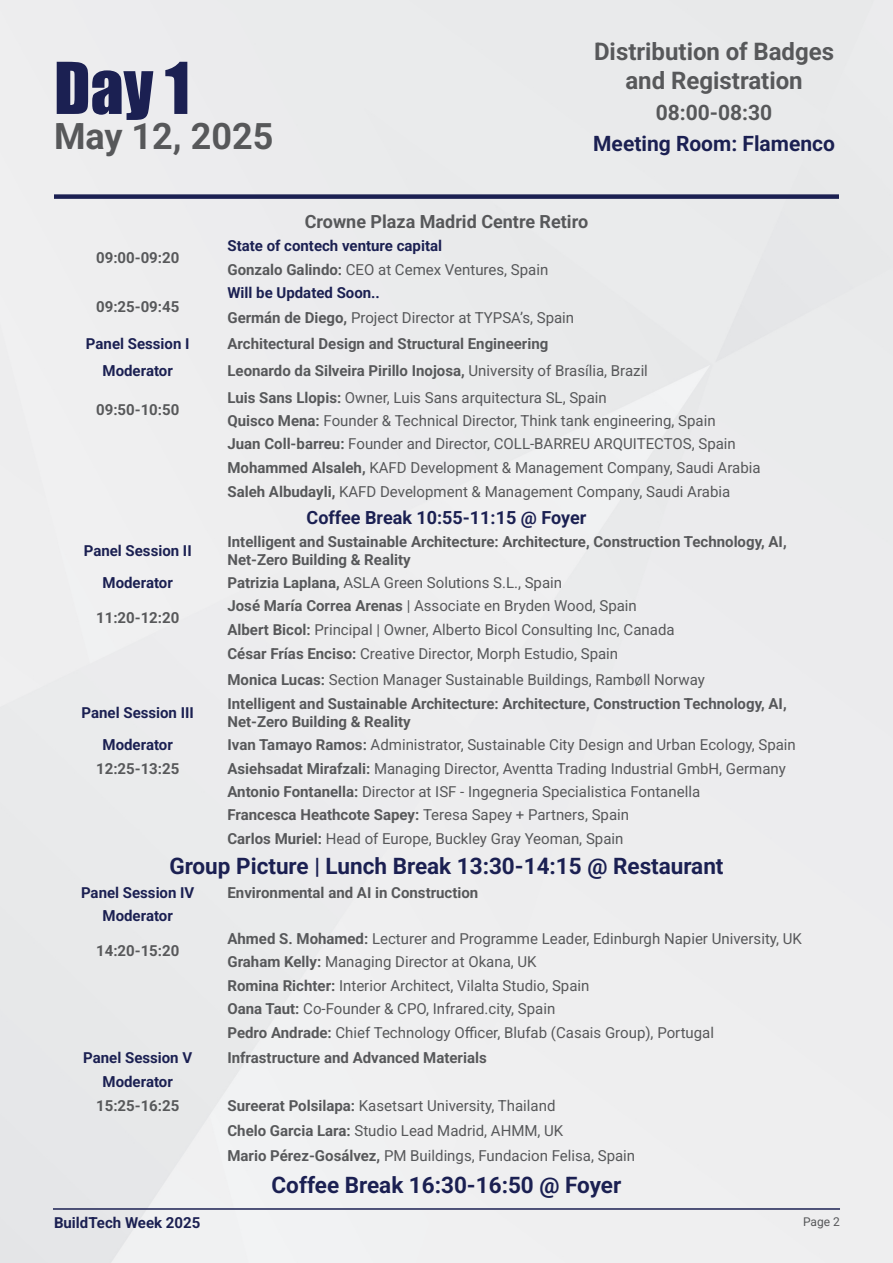
<style>
.page{position:relative;width:893px;height:1263px;background:#fff}
.page>*{position:absolute;margin:0;border:0;box-sizing:border-box;transform-origin:0 0}
.t1{font:66px "Impact";color:#1b2052}
.t2{font:700 36px "Roboto";color:#57585a}
.t3{font:700 24px/28.8px "Roboto";color:#57585a;text-align:center}
.t4{font:700 22.5px "Roboto";color:#1b2052}
.t5{font:700 21px "Roboto";color:#1b2052}
.t6{font:700 21px "Roboto";color:#57585a}
.t7{font:700 18px "Roboto";color:#57585a}
.t8{font:700 18px "Roboto";color:#1b2052}
.t9{font:15px "Roboto";color:#57585a}
.t10{font:700 15px/18px "Roboto";color:#57585a}
.t11{font:700 15px "Roboto";color:#1b2052}
.t12{font:12px "Roboto";color:#57585a}
.s1{font-weight:700}
.s2{font-weight:400}
</style>
<div class="page">
<hr style="left:53px;top:1208px;width:787px;height:2px;background:#1b2052">
<div style="left:54px;top:194px;width:785px;height:5px;background:#1b2052"></div>
<p class="t1" style="left:54px;top:37px;width:138px">Day 1</p>
<p class="t2" style="left:54px;top:111px;width:221px">May 12, 2025</p>
<p class="t3" style="left:594px;top:36px;width:242px">Distribution of Badges and Registration</p>
<p class="t6" style="left:656px;top:98px;width:118px">08:00-08:30</p>
<p class="t5" style="left:593px;top:129px;width:243px">Meeting Room: Flamenco</p>
<p class="t7" style="left:305px;top:209px;width:285px">Crowne Plaza Madrid Centre Retiro</p>
<p class="t10" style="left:96px;top:248px;width:85px">09:00-09:20</p>
<p class="t10" style="left:96px;top:297px;width:85px">09:25-09:45</p>
<p class="t11" style="left:227px;top:235px;width:216px">State of contech venture capital</p>
<p class="t9" style="left:227px;top:259px;width:322px"><span class="s1">Gonzalo Galindo:</span> CEO at Cemex Ventures, Spain</p>
<p class="t11" style="left:227px;top:282px;width:154px">Will be Updated Soon..</p>
<p class="t9" style="left:227px;top:307px;width:348px"><span class="s1">Germán de Diego,</span> Project Director at TYPSA’s, Spain</p>
<p class="t11" style="left:86px;top:333px;width:105px">Panel Session I</p>
<p class="t10" style="left:227px;top:334px;width:322px">Architectural Design and Structural Engineering</p>
<p class="t11" style="left:103px;top:360px;width:72px">Moderator</p>
<p class="t10" style="left:227px;top:361px;width:422px">Leonardo da Silveira Pirillo Inojosa, <span class="s2">University of Brasília, Brazil</span></p>
<p class="t10" style="left:96px;top:400px;width:85px">09:50-10:50</p>
<p class="t9" style="left:227px;top:387px;width:381px"><span class="s1">Luis Sans Llopis:</span> Owner, Luis Sans arquitectura SL, Spain</p>
<p class="t9" style="left:227px;top:410px;width:490px"><span class="s1">Quisco Mena:</span> Founder &amp; Technical Director, Think tank engineering, Spain</p>
<p class="t9" style="left:227px;top:434px;width:510px"><span class="s1">Juan Coll-barreu:</span> Founder and Director, COLL-BARREU ARQUITECTOS, Spain</p>
<p class="t9" style="left:227px;top:457px;width:535px"><span class="s1">Mohammed Alsaleh,</span> KAFD Development &amp; Management Company, Saudi Arabia</p>
<p class="t9" style="left:227px;top:481px;width:504px"><span class="s1">Saleh Albudayli,</span> KAFD Development &amp; Management Company, Saudi Arabia</p>
<p class="t8" style="left:307px;top:505px;width:281px">Coffee Break 10:55-11:15 @ Foyer</p>
<p class="t11" style="left:84px;top:540px;width:109px">Panel Session II</p>
<p class="t10" style="left:227px;top:532px;width:561px">Intelligent and Sustainable Architecture: Architecture, Construction Technology, AI,<br>Net-Zero Building &amp; Reality</p>
<p class="t11" style="left:103px;top:572px;width:72px">Moderator</p>
<p class="t9" style="left:227px;top:572px;width:336px"><span class="s1">Patrizia Laplana,</span> ASLA Green Solutions S.L., Spain</p>
<p class="t10" style="left:96px;top:608px;width:85px">11:20-12:20</p>
<p class="t9" style="left:227px;top:596px;width:411px"><span class="s1">José María Correa Arenas</span> | Associate en Bryden Wood, Spain</p>
<p class="t9" style="left:227px;top:619px;width:449px"><span class="s1">Albert Bicol:</span> Principal | Owner, Alberto Bicol Consulting Inc, Canada</p>
<p class="t9" style="left:227px;top:643px;width:392px"><span class="s1">César Frías Enciso:</span> Creative Director, Morph Estudio, Spain</p>
<p class="t9" style="left:227px;top:669px;width:479px"><span class="s1">Monica Lucas:</span> Section Manager Sustainable Buildings, Rambøll Norway</p>
<p class="t11" style="left:82px;top:702px;width:114px">Panel Session III</p>
<p class="t10" style="left:227px;top:694px;width:561px">Intelligent and Sustainable Architecture: Architecture, Construction Technology, AI,<br>Net-Zero Building &amp; Reality</p>
<p class="t11" style="left:103px;top:734px;width:72px">Moderator</p>
<p class="t9" style="left:227px;top:734px;width:570px"><span class="s1">Ivan Tamayo Ramos:</span> Administrator, Sustainable City Design and Urban Ecology, Spain</p>
<p class="t10" style="left:96px;top:759px;width:85px">12:25-13:25</p>
<p class="t9" style="left:227px;top:758px;width:560px"><span class="s1">Asiehsadat Mirafzali:</span> Managing Director, Aventta Trading Industrial GmbH, Germany</p>
<p class="t9" style="left:227px;top:781px;width:474px"><span class="s1">Antonio Fontanella:</span> Director at ISF - Ingegneria Specialistica Fontanella</p>
<p class="t9" style="left:227px;top:804px;width:403px"><span class="s1">Francesca Heathcote Sapey:</span> Teresa Sapey + Partners, Spain</p>
<p class="t9" style="left:227px;top:828px;width:397px"><span class="s1">Carlos Muriel:</span> Head of Europe, Buckley Gray Yeoman, Spain</p>
<p class="t4" style="left:169px;top:851px;width:556px">Group Picture | Lunch Break 13:30-14:15 @ Restaurant</p>
<p class="t11" style="left:81px;top:882px;width:115px">Panel Session IV</p>
<p class="t10" style="left:227px;top:883px;width:252px">Environmental and AI in Construction</p>
<p class="t11" style="left:103px;top:905px;width:72px">Moderator</p>
<p class="t10" style="left:96px;top:941px;width:85px">14:20-15:20</p>
<p class="t9" style="left:227px;top:928px;width:576px"><span class="s1">Ahmed S. Mohamed:</span> Lecturer and Programme Leader, Edinburgh Napier University, UK</p>
<p class="t9" style="left:227px;top:951px;width:311px"><span class="s1">Graham Kelly:</span> Managing Director at Okana, UK</p>
<p class="t9" style="left:227px;top:975px;width:363px"><span class="s1">Romina Richter:</span> Interior Architect, Vilalta Studio, Spain</p>
<p class="t9" style="left:227px;top:998px;width:329px"><span class="s1">Oana Taut:</span> Co-Founder &amp; CPO, Infrared.city, Spain</p>
<p class="t9" style="left:227px;top:1022px;width:488px"><span class="s1">Pedro Andrade:</span> Chief Technology Officer, Blufab (Casais Group), Portugal</p>
<p class="t11" style="left:83px;top:1047px;width:110px">Panel Session V</p>
<p class="t10" style="left:227px;top:1048px;width:261px">Infrastructure and Advanced Materials</p>
<p class="t11" style="left:103px;top:1071px;width:72px">Moderator</p>
<p class="t10" style="left:96px;top:1096px;width:85px">15:25-16:25</p>
<p class="t9" style="left:227px;top:1095px;width:329px"><span class="s1">Sureerat Polsilapa:</span> Kasetsart University, Thailand</p>
<p class="t9" style="left:227px;top:1120px;width:337px"><span class="s1">Chelo Garcia Lara:</span> Studio Lead Madrid, AHMM, UK</p>
<p class="t9" style="left:227px;top:1145px;width:409px"><span class="s1">Mario Pérez-Gosálvez,</span> PM Buildings, Fundacion Felisa, Spain</p>
<p class="t4" style="left:272px;top:1169px;width:351px">Coffee Break 16:30-16:50 @ Foyer</p>
<p class="t11" style="left:54px;top:1212px;width:148px">BuildTech Week 2025</p>
<p class="t12" style="left:803px;top:1213px;width:38px">Page 2</p>
</div>
